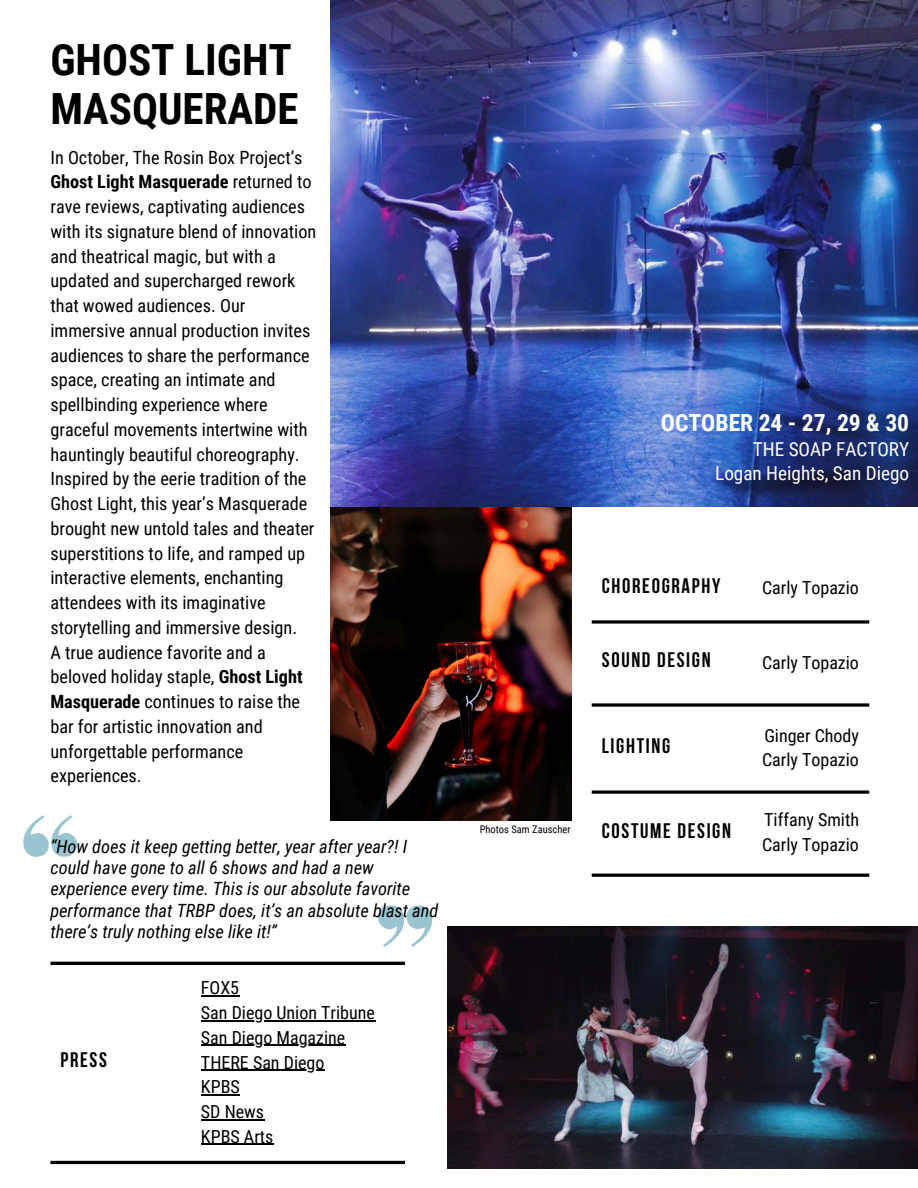
<style>
.page{position:relative;width:918px;height:1188px;background:#fff}
.page>*{position:absolute;margin:0;border:0;box-sizing:border-box;transform-origin:0 0}
.t1{font:700 43.05px/48.3px "Roboto Condensed";color:#000}
.t2{font:700 23.55px "Roboto Condensed";color:#fff}
.t3{font:700 21px "Bebas Neue";letter-spacing:.08em;color:#000}
.t4{font:19.2px/23.7px "Roboto Condensed";color:#fff;text-align:right}
.t5{font:18.3px/24.8px "Roboto Condensed";color:#000}
.t6{font:italic 18.3px/21.3px "Roboto Condensed";color:#000}
.t7{font:18px "Roboto Condensed";color:#000}
.t8{font:10.5px "Roboto Condensed";color:#000}
.s1{font-weight:700}
</style>
<div class="page">
<img style="left:330px;top:507px;width:241px;height:314px">
<img style="left:330px;top:0;width:588px;height:507px">
<svg style="left:592px;top:620px;width:277px;height:4px"></svg>
<svg style="left:592px;top:703px;width:277px;height:4px"></svg>
<svg style="left:592px;top:790px;width:277px;height:4px"></svg>
<hr style="left:592px;top:874px;width:277px;height:3px;background:#000">
<hr style="left:201px;top:995px;width:38px;height:2px;background:#000">
<hr style="left:201px;top:1020px;width:174px;height:1px;background:#000">
<hr style="left:201px;top:1045px;width:144px;height:1px;background:#000">
<hr style="left:201px;top:1070px;width:124px;height:1px;background:#000">
<hr style="left:201px;top:1094px;width:39px;height:2px;background:#000">
<hr style="left:201px;top:1119px;width:63px;height:1px;background:#000">
<hr style="left:201px;top:1144px;width:72px;height:1px;background:#000">
<hr style="left:50px;top:1161px;width:355px;height:3px;background:#000">
<hr style="left:50px;top:962px;width:355px;height:3px;background:#000">
<img style="left:448px;top:926px;width:470px;height:242px">
<svg style="left:378px;top:905px;width:54px;height:42px"></svg>
<svg style="left:23px;top:815px;width:54px;height:42px"></svg>
<p class="t1" style="left:50px;top:37px;width:250px">GHOST LIGHT<br>MASQUERADE</p>
<p class="t5" style="left:50px;top:145px;width:267px">In October, The Rosin Box Project’s <span class="s1">Ghost Light Masquerade</span> returned to rave reviews, captivating audiences with its signature blend of innovation and theatrical magic, but with a updated and supercharged rework that wowed audiences. Our immersive annual production invites audiences to share the performance space, creating an intimate and spellbinding experience where graceful movements intertwine with hauntingly beautiful choreography.<br>Inspired by the eerie tradition of the Ghost Light, this year’s Masquerade brought new untold tales and theater superstitions to life, and ramped up interactive elements, enchanting attendees with its imaginative storytelling and immersive design.<br>A true audience favorite and a beloved holiday staple, <span class="s1">Ghost Light Masquerade</span> continues to raise the bar for artistic innovation and unforgettable performance experiences.</p>
<p class="t6" style="left:50px;top:836px;width:389px">“How does it keep getting better, year after year?! I could have gone to all 6 shows and had a new experience every time. This is our absolute favorite performance that TRBP does, it’s an absolute blast and there’s truly nothing else like it!”</p>
<p class="t3" style="left:61px;top:1052px;width:48px">PRESS</p>
<p class="t7" style="left:201px;top:978px;width:40px">FOX5</p>
<p class="t7" style="left:201px;top:1002px;width:175px">San Diego Union Tribune</p>
<p class="t7" style="left:201px;top:1027px;width:146px">San Diego Magazine</p>
<p class="t7" style="left:201px;top:1052px;width:125px">THERE San Diego</p>
<p class="t7" style="left:201px;top:1077px;width:40px">KPBS</p>
<p class="t7" style="left:201px;top:1101px;width:65px">SD News</p>
<h2 class="t7" style="left:201px;top:1126px;width:74px">KPBS Arts</h2>
<p class="t2" style="left:661px;top:410px;width:250px">OCTOBER 24 - 27, 29 &amp; 30</p>
<p class="t4" style="left:715px;top:438px;width:195px">THE SOAP FACTORY<br>Logan Heights, San Diego</p>
<p class="t8" style="left:480px;top:823px;width:92px">Photos Sam Zauscher</p>
<p class="t3" style="left:602px;top:577px;width:120px">CHOREOGRAPHY</p>
<h2 class="t7" style="left:762px;top:577px;width:98px">Carly Topazio</h2>
<h1 class="t3" style="left:602px;top:652px;width:110px">SOUND DESIGN</h1>
<h2 class="t7" style="left:762px;top:652px;width:98px">Carly Topazio</h2>
<p class="t3" style="left:602px;top:737px;width:70px">LIGHTING</p>
<p class="t7" style="left:764px;top:725px;width:96px">Ginger Chody</p>
<p class="t7" style="left:762px;top:750px;width:98px">Carly Topazio</p>
<p class="t3" style="left:602px;top:822px;width:131px">COSTUME DESIGN</p>
<p class="t7" style="left:764px;top:810px;width:96px">Tiffany Smith</p>
<p class="t7" style="left:762px;top:834px;width:98px">Carly Topazio</p>
</div>
